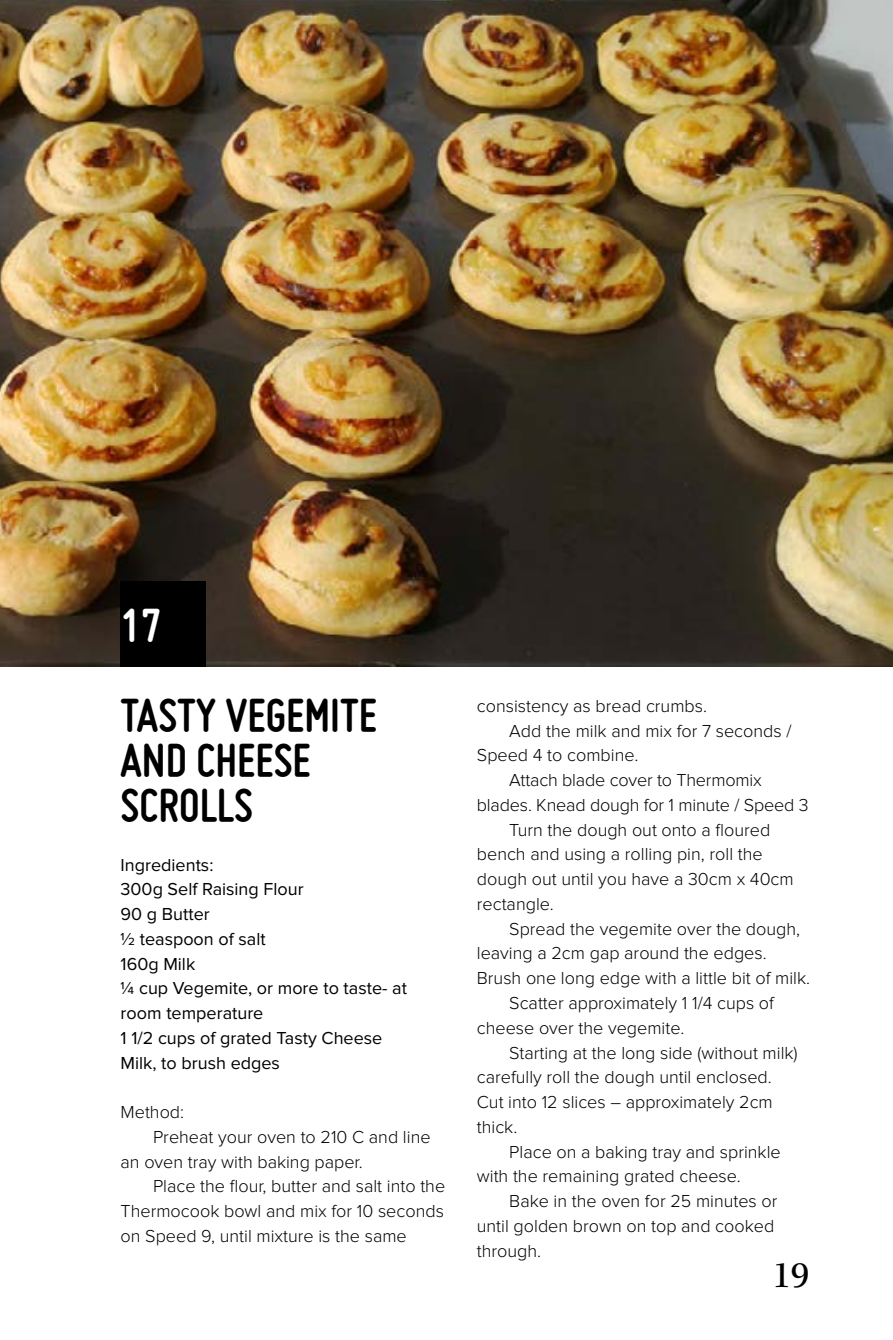
<style>
.page{position:relative;width:893px;height:1340px;background:#fff}
.page>*{position:absolute;margin:0;border:0;box-sizing:border-box;transform-origin:0 0}
.t1{font:700 49.5px/45px "Miso";color:#000}
.t2{font:700 49.5px "Miso";color:#fff}
.t3{font:38.25px "Kepler Std";color:#000}
.t4{font:300 18px "Proxima Nova";color:#000}
.t5{font:18px/24.8px "Proxima Nova";color:#000}
</style>
<div class="page">
<img style="left:0;top:0;width:893px;height:666px">
<div style="left:121px;top:581px;width:85px;height:85px;background:#000"></div>
<h1 class="t2" style="left:121px;top:596px;width:43px">17</h1>
<h1 class="t1" style="left:121px;top:692px;width:185px">TASTY VEGEMITE<br>AND CHEESE<br>SCROLLS</h1>
<p class="t5" style="left:121px;top:852px;width:288px">Ingredients:<br>300g Self Raising Flour<br>90 g Butter<br>½ teaspoon of salt<br>160g Milk<br>¼ cup Vegemite, or more to taste- at room temperature<br>1 1/2 cups of grated Tasty Cheese<br>Milk, to brush edges</p>
<p class="t4" style="left:121px;top:1103px;width:65px">Method:</p>
<p class="t4" style="left:153px;top:1128px;width:279px">Preheat your oven to 210 C and line</p>
<p class="t4" style="left:121px;top:1153px;width:244px">an oven tray with baking paper.</p>
<p class="t4" style="left:153px;top:1178px;width:294px">Place the flour, butter and salt into the</p>
<p class="t4" style="left:121px;top:1202px;width:325px">Thermocook bowl and mix for 10 seconds</p>
<p class="t4" style="left:121px;top:1227px;width:288px">on Speed 9, until mixture is the same</p>
<p class="t4" style="left:477px;top:697px;width:232px">consistency as bread crumbs.</p>
<p class="t4" style="left:509px;top:722px;width:284px">Add the milk and mix for 7 seconds /</p>
<p class="t4" style="left:477px;top:747px;width:163px">Speed 4 to combine.</p>
<p class="t4" style="left:509px;top:772px;width:254px">Attach blade cover to Thermomix</p>
<p class="t4" style="left:477px;top:796px;width:333px">blades. Knead dough for 1 minute / Speed 3</p>
<p class="t4" style="left:509px;top:821px;width:263px">Turn the dough out onto a floured</p>
<p class="t4" style="left:477px;top:846px;width:287px">bench and using a rolling pin, roll the</p>
<p class="t4" style="left:477px;top:871px;width:318px">dough out until you have a 30cm x 40cm</p>
<p class="t4" style="left:477px;top:895px;width:78px">rectangle.</p>
<p class="t4" style="left:509px;top:920px;width:292px">Spread the vegemite over the dough,</p>
<p class="t4" style="left:477px;top:945px;width:291px">leaving a 2cm gap around the edges.</p>
<p class="t4" style="left:477px;top:970px;width:335px">Brush one long edge with a little bit of milk.</p>
<p class="t4" style="left:509px;top:994px;width:266px">Scatter approximately 1 1/4 cups of</p>
<p class="t4" style="left:477px;top:1019px;width:209px">cheese over the vegemite.</p>
<p class="t4" style="left:509px;top:1044px;width:290px">Starting at the long side (without milk)</p>
<p class="t4" style="left:477px;top:1069px;width:296px">carefully roll the dough until enclosed.</p>
<p class="t4" style="left:477px;top:1093px;width:297px">Cut into 12 slices – approximately 2cm</p>
<p class="t4" style="left:477px;top:1118px;width:42px">thick.</p>
<p class="t4" style="left:509px;top:1143px;width:273px">Place on a baking tray and sprinkle</p>
<p class="t4" style="left:477px;top:1168px;width:265px">with the remaining grated cheese.</p>
<p class="t4" style="left:509px;top:1192px;width:270px">Bake in the oven for 25 minutes or</p>
<p class="t4" style="left:477px;top:1217px;width:299px">until golden brown on top and cooked</p>
<p class="t4" style="left:477px;top:1242px;width:66px">through.</p>
<h2 class="t3" style="left:772px;top:1253px;width:38px">19</h2>
</div>
